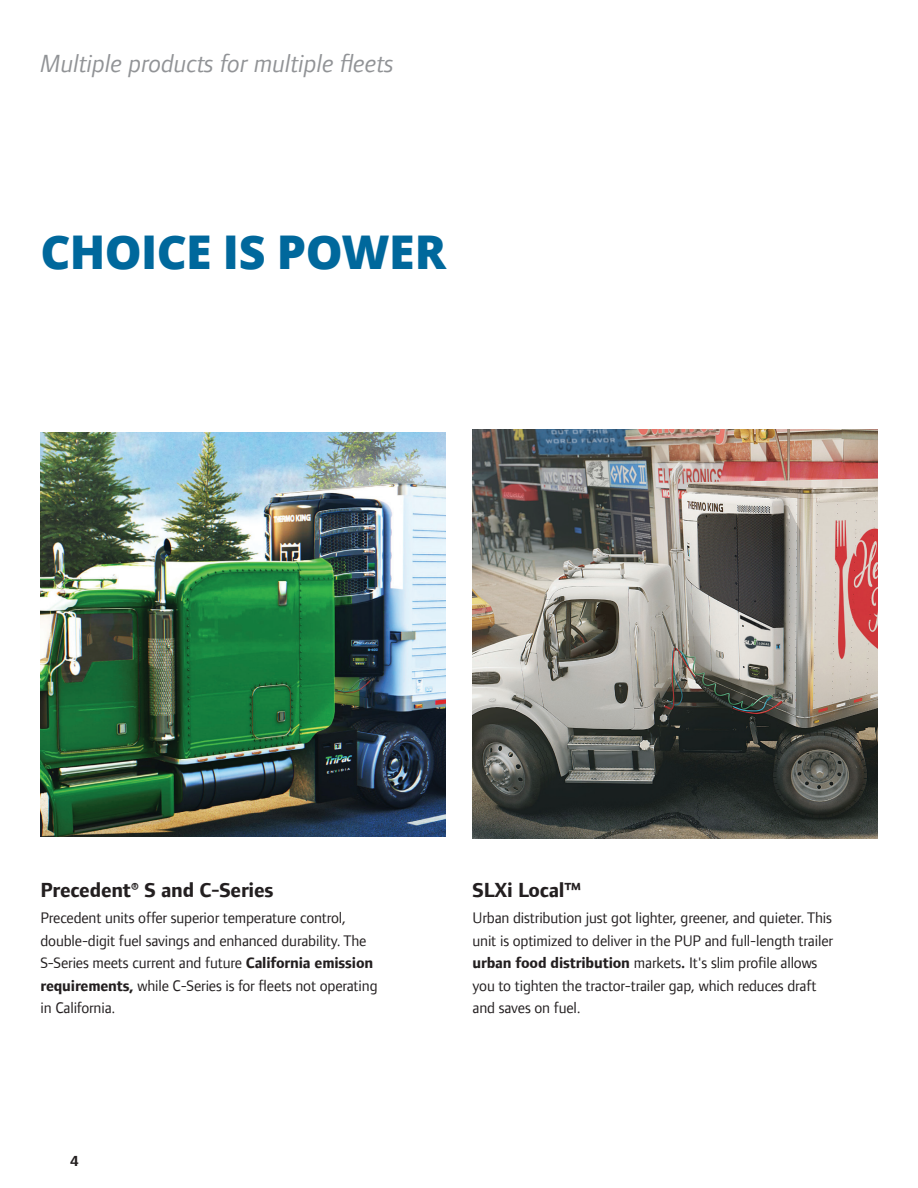
<style>
.page{position:relative;width:918px;height:1188px;background:#fff}
.page>*{position:absolute;margin:0;border:0;box-sizing:border-box;transform-origin:0 0}
.t1{font:800 46.5px "Open Sans";letter-spacing:-.015em;color:#00689c}
.t2{font:italic 25.5px "Foundry Form Sans";color:#919396}
.t3{font:700 21px "Foundry Form Sans";letter-spacing:-.01em;color:#231f20}
.t4{font:15.75px/22.5px "Foundry Form Sans";letter-spacing:-.01em;color:#231f20}
.t5{font:700 15px "Foundry Form Sans";color:#231f20}
.s1{font-weight:700}
.s2{font-family:"Foundry Form Serif Bold OSF"}
</style>
<div class="page">
<img style="left:40px;top:432px;width:406px;height:405px">
<img style="left:472px;top:429px;width:406px;height:409px">
<h2 class="t2" style="left:40px;top:49px;width:355px">Multiple products for multiple fleets</h2>
<h1 class="t1" style="left:40px;top:217px;width:407px">CHOICE IS POWER</h1>
<h3 class="t3" style="left:40px;top:878px;width:235px">Precedent® S and C-Series</h3>
<p class="t4" style="left:40px;top:906px;width:339px">Precedent units offer superior temperature control, double-digit fuel savings and enhanced durability. The S-Series meets current and future <span class="s1">California emission requirements,</span> while C-Series is for fleets not operating in California.</p>
<p class="t5" style="left:70px;top:1153px;width:9px">4</p>
<h3 class="t3" style="left:472px;top:878px;width:111px">SLXi Local™</h3>
<p class="t4" style="left:472px;top:906px;width:362px">Urban distribution just got lighter, greener, and quieter. This unit is optimized to deliver in the PUP and full-length trailer <span class="s1">urban food distribution</span> markets<span class="s2">.</span> It's slim profile allows you to tighten the tractor-trailer gap, which reduces draft and saves on fuel.</p>
</div>
